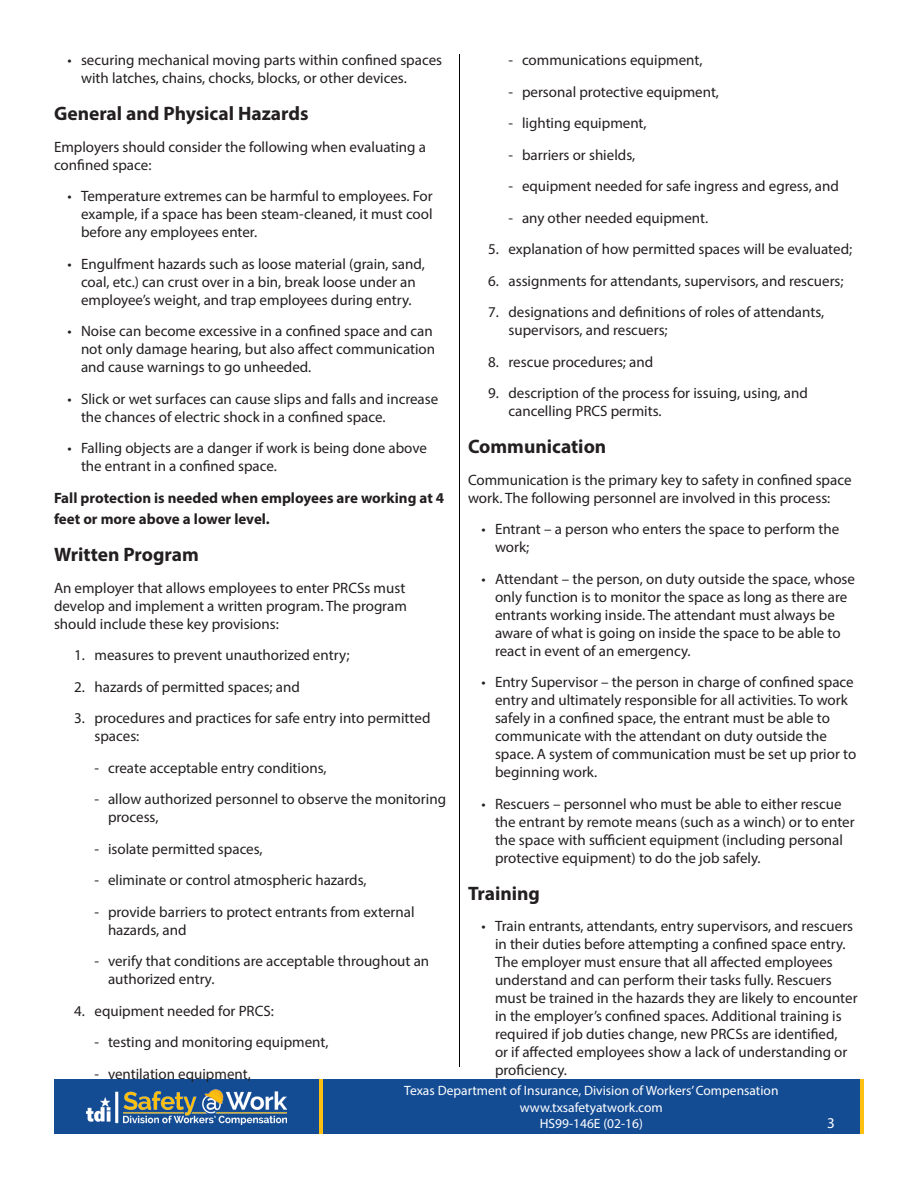
<style>
.page{position:relative;width:918px;height:1188px;background:#fff}
.page>*{position:absolute;margin:0;border:0;box-sizing:border-box;transform-origin:0 0}
.t1{font:700 19.5px "Myriad Pro";color:#231f20}
.t2{font:15px/18px "Myriad Pro";color:#231f20}
.t3{font:700 15px/21.6px "Myriad Pro";color:#231f20}
.t4{font:15px "Myriad Pro";color:#fff}
.t5{font:13.5px/16.5px "Myriad Pro";color:#fff;text-align:center}
</style>
<div class="page">
<div style="left:54px;top:1080px;width:810px;height:54px;background:#144c94"></div>
<hr style="left:319px;top:1080px;width:4px;height:54px;background:#fdc011">
<hr style="left:860px;top:1080px;width:4px;height:54px;background:#fdc011">
<hr style="left:459px;top:54px;width:1px;height:1012px;background:#040503">
<img style="left:87px;top:1089px;width:199px;height:36px">
<p class="t2" style="left:81px;top:51px;width:363px;text-indent:-14px">• securing mechanical moving parts within confined spaces with latches, chains, chocks, blocks, or other devices.</p>
<h2 class="t1" style="left:54px;top:101px;width:256px">General and Physical Hazards</h2>
<p class="t2" style="left:54px;top:137px;width:374px">Employers should consider the following when evaluating a confined space:</p>
<p class="t2" style="left:81px;top:187px;width:353px;text-align:justify;text-indent:-14px">• Temperature extremes can be harmful to employees. For example, if a space has been steam-cleaned, it must cool before any employees enter.</p>
<p class="t2" style="left:68px;top:254px;width:359px;text-align:center">• Engulfment hazards such as loose material (grain, sand, coal, etc.) can crust over in a bin, break loose under an employee’s weight, and trap employees during entry.</p>
<p class="t2" style="left:81px;top:322px;width:356px;text-indent:-14px">• Noise can become excessive in a confined space and can not only damage hearing, but also affect communication and cause warnings to go unheeded.</p>
<p class="t2" style="left:81px;top:389px;width:359px;text-indent:-14px">• Slick or wet surfaces can cause slips and falls and increase the chances of electric shock in a confined space.</p>
<p class="t2" style="left:81px;top:439px;width:348px;text-indent:-14px">• Falling objects are a danger if work is being done above the entrant in a confined space.</p>
<p class="t3" style="left:54px;top:486px;width:392px">Fall protection is needed when employees are working at 4 feet or more above a lower level.</p>
<h2 class="t1" style="left:54px;top:542px;width:146px">Written Program</h2>
<p class="t2" style="left:54px;top:578px;width:354px;text-align:justify">An employer that allows employees to enter PRCSs must develop and implement a written program. The program should include these key provisions:</p>
<p class="t2" style="left:74px;top:646px;width:277px">1. measures to prevent unauthorized entry;</p>
<p class="t2" style="left:74px;top:677px;width:227px">2. hazards of permitted spaces; and</p>
<p class="t2" style="left:94px;top:709px;width:337px;text-indent:-20px">3. procedures and practices for safe entry into permitted spaces:</p>
<p class="t2" style="left:94px;top:758px;width:234px">- create acceptable entry conditions,</p>
<p class="t2" style="left:108px;top:790px;width:340px;text-indent:-14px">- allow authorized personnel to observe the monitoring process,</p>
<p class="t2" style="left:94px;top:839px;width:170px">- isolate permitted spaces,</p>
<p class="t2" style="left:94px;top:871px;width:274px">- eliminate or control atmospheric hazards,</p>
<p class="t2" style="left:108px;top:902px;width:308px;text-indent:-14px">- provide barriers to protect entrants from external hazards, and</p>
<p class="t2" style="left:108px;top:952px;width:323px;text-indent:-14px">- verify that conditions are acceptable throughout an authorized entry.</p>
<p class="t2" style="left:74px;top:1001px;width:201px">4. equipment needed for PRCS:</p>
<p class="t2" style="left:94px;top:1033px;width:236px">- testing and monitoring equipment,</p>
<p class="t2" style="left:94px;top:1064px;width:158px">- ventilation equipment,</p>
<p class="t2" style="left:508px;top:51px;width:196px">- communications equipment,</p>
<p class="t2" style="left:508px;top:82px;width:212px">- personal protective equipment,</p>
<p class="t2" style="left:508px;top:114px;width:140px">- lighting equipment,</p>
<p class="t2" style="left:508px;top:145px;width:128px">- barriers or shields,</p>
<p class="t2" style="left:508px;top:177px;width:332px">- equipment needed for safe ingress and egress, and</p>
<p class="t2" style="left:508px;top:208px;width:201px">- any other needed equipment.</p>
<p class="t2" style="left:488px;top:240px;width:366px">5. explanation of how permitted spaces will be evaluated;</p>
<p class="t2" style="left:488px;top:271px;width:357px">6. assignments for attendants, supervisors, and rescuers;</p>
<p class="t2" style="left:508px;top:303px;width:317px;text-indent:-20px">7. designations and definitions of roles of attendants, supervisors, and rescuers;</p>
<p class="t2" style="left:488px;top:352px;width:167px">8. rescue procedures; and</p>
<p class="t2" style="left:508px;top:384px;width:301px;text-indent:-20px">9. description of the process for issuing, using, and cancelling PRCS permits.</p>
<h2 class="t1" style="left:468px;top:434px;width:140px">Communication</h2>
<p class="t2" style="left:468px;top:470px;width:385px">Communication is the primary key to safety in confined space work. The following personnel are involved in this process:</p>
<p class="t2" style="left:495px;top:520px;width:346px;text-indent:-14px">• Entrant – a person who enters the space to perform the work;</p>
<p class="t2" style="left:495px;top:569px;width:362px;text-indent:-14px">• Attendant – the person, on duty outside the space, whose only function is to monitor the space as long as there are entrants working inside. The attendant must always be aware of what is going on inside the space to be able to react in event of an emergency.</p>
<p class="t2" style="left:495px;top:673px;width:363px;text-indent:-14px">• Entry Supervisor – the person in charge of confined space entry and ultimately responsible for all activities. To work safely in a confined space, the entrant must be able to communicate with the attendant on duty outside the space. A system of communication must be set up prior to beginning work.</p>
<p class="t2" style="left:495px;top:794px;width:361px;text-indent:-14px">• Rescuers – personnel who must be able to either rescue the entrant by remote means (such as a winch) or to enter the space with sufficient equipment (including personal protective equipment) to do the job safely.</p>
<h2 class="t1" style="left:468px;top:880px;width:74px">Training</h2>
<p class="t2" style="left:495px;top:917px;width:364px;text-indent:-14px">• Train entrants, attendants, entry supervisors, and rescuers in their duties before attempting a confined space entry.<br>The employer must ensure that all affected employees understand and can perform their tasks fully. Rescuers must be trained in the hazards they are likely to encounter in the employer’s confined spaces. Additional training is required if job duties change, new PRCSs are identified,<br>or if affected employees show a lack of understanding or proficiency.</p>
<p class="t5" style="left:404px;top:1083px;width:376px">Texas Department of Insurance, Division of Workers’ Compensation www.txsafetyatwork.com<br>HS99-146E (02-16)</p>
<p class="t4" style="left:827px;top:1114px;width:9px">3</p>
</div>
